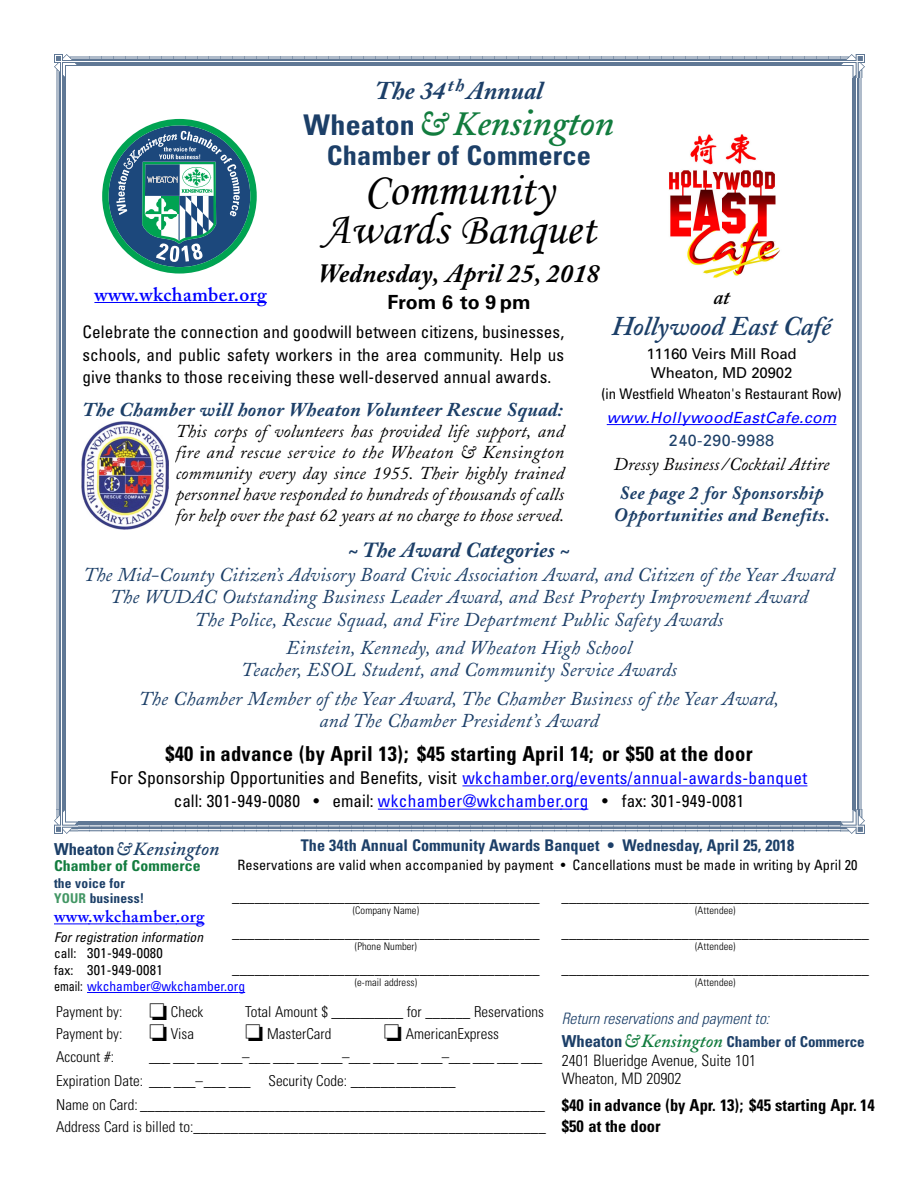
<style>
.page{position:relative;width:918px;height:1188px;background:#fff}
.page>*{position:absolute;margin:0;border:0;box-sizing:border-box;transform-origin:0 0}
.t1{font:46.5px "Monotype Corsiva";letter-spacing:.005em;color:#000}
.t2{font:45px "Monotype Corsiva";letter-spacing:.005em;color:#000}
.t3{font:italic 600 37.5px "Adobe Caslon";letter-spacing:-.01em;color:#127c3e}
.t4{font:700 condensed 27px "Univers";letter-spacing:.01em;color:#1c3f68;scale:1.05 1}
.t5{font:italic 600 27px "Adobe Caslon";letter-spacing:-.005em;color:#1c3f68}
.t6{font:italic 700 26.25px "Adobe Caslon";letter-spacing:.005em;color:#000}
.t7{font:italic 700 25.5px "Adobe Caslon";color:#1c3f68}
.t8{font:italic 700 21.3px "Adobe Caslon";letter-spacing:.005em;color:#1c3f68}
.t9{font:italic 600 21px "Adobe Caslon";color:#000}
.t10{font:700 condensed 20.7px "Univers";letter-spacing:.015em;color:#000}
.t11{font:italic 19.5px/22.2px "Adobe Caslon";letter-spacing:.01em;color:#1c3f68;text-align:center}
.t12{font:italic 700 19.5px "Adobe Caslon";letter-spacing:.01em;color:#1c3f68}
.t13{font:italic 600 19.5px "Adobe Caslon";color:#1c3f68}
.t14{font:600 19.5px "Adobe Caslon";letter-spacing:.02em;color:#00f}
.t15{font:700 19.5px "Univers";color:#000}
.t16{font:italic 700 18.75px/21.8px "Adobe Caslon";letter-spacing:.02em;color:#1c3f68;text-align:center}
.t17{font:italic 18px/21px "Adobe Caslon";letter-spacing:.005em;color:#000;text-align:justify}
.t18{font:condensed 17.7px "Univers";color:#000}
.t19{font:condensed 17.25px/22.5px "Univers";letter-spacing:.005em;color:#000;text-align:justify}
.t20{font:600 16.8px "Adobe Caslon";letter-spacing:.025em;color:#00f}
.t21{font:700 condensed 16.5px/21px "Univers";color:#000}
.t22{font:700 condensed 16.2px "Univers";letter-spacing:.005em;color:#1c3f68}
.t23{font:16.2px "Univers";letter-spacing:.03em;color:#1c3f68}
.t24{font:300 condensed 15.75px/18.8px "Univers";color:#000}
.t25{font:italic 300 condensed 15.75px "Univers";color:#1c3f68}
.t26{font:italic 15.3px "Univers";color:#00f}
.t27{font:300 condensed 15px/24px "Univers";color:#000}
.t28{font:700 condensed 15px "Univers";color:#1c3f68}
.t29{font:15px/18.8px "Univers";letter-spacing:-.01em;color:#000}
.t30{font:700 condensed 15px "Univers";letter-spacing:.01em;color:#127c3e;scale:1.05 1}
.t31{font:condensed 14.7px "Univers";letter-spacing:-.005em;color:#000}
.t32{font:condensed 14.25px/16.5px "Univers";letter-spacing:.005em;color:#000}
.t33{font:condensed 13.5px "Univers";color:#00f}
.t34{font:italic condensed 13.5px "Univers";color:#000}
.t35{font:700 condensed 13.5px/15px "Univers";letter-spacing:.015em;color:#1c3f68}
.t36{font:300 condensed 10.5px "Univers";letter-spacing:.01em;color:#000}
.s1{font-family:"Univers";font-weight:700;font-style:normal;font-stretch:condensed;font-size:28.5px;color:#1c3f68}
.s2{font-size:33.75px}
.s3{font-size:17.25px;color:#00f}
.s4{color:#00f}
.s5{font-family:"Univers";font-weight:700;font-style:normal;font-stretch:condensed;font-size:16.5px}
.s6{font-size:18.3px}
.s7{color:#429664}
.s8{font-size:13.5px}
.s9{color:#000}
.s10{font-size:16.5px}
.s11{font-family:"Adobe Caslon";font-weight:600;font-style:italic;font-stretch:normal;font-size:18.3px;color:#127c3e}
</style>
<div class="page">
<img style="left:54px;top:54px;width:24px;height:24px">
<svg style="left:78px;top:56px;width:762px;height:10px;background:#8698ae"></svg>
<img style="left:840px;top:54px;width:24px;height:24px">
<img style="left:852px;top:78px;width:10px;height:731px">
<img style="left:840px;top:809px;width:24px;height:24px">
<svg style="left:78px;top:821px;width:762px;height:11px;background:#889aaf"></svg>
<img style="left:54px;top:809px;width:24px;height:24px">
<img style="left:56px;top:78px;width:10px;height:731px">
<hr style="left:462px;top:785px;width:85px;height:1px;background:#00f">
<svg style="left:546px;top:785px;width:19px;height:1px"></svg>
<hr style="left:565px;top:785px;width:160px;height:1px;background:#00f">
<hr style="left:725px;top:785px;width:82px;height:1px;background:#00f">
<hr style="left:378px;top:809px;width:184px;height:1px;background:#00f">
<svg style="left:560px;top:809px;width:28px;height:1px"></svg>
<svg style="left:102px;top:119px;width:155px;height:155px"></svg>
<hr style="left:54px;top:923px;width:36px;height:1px;background:#00f">
<hr style="left:88px;top:923px;width:34px;height:1px;background:#00f">
<hr style="left:122px;top:923px;width:55px;height:1px;background:#00f">
<svg style="left:176px;top:923px;width:29px;height:1px"></svg>
<hr style="left:87px;top:992px;width:138px;height:1px;background:#00f">
<svg style="left:225px;top:992px;width:20px;height:1px"></svg>
<hr style="left:94px;top:302px;width:41px;height:1px;background:#00f">
<hr style="left:134px;top:302px;width:38px;height:1px;background:#00f">
<hr style="left:172px;top:302px;width:63px;height:1px;background:#00f">
<hr style="left:234px;top:302px;width:33px;height:1px;background:#00f">
<img style="left:669px;top:134px;width:111px;height:144px">
<img style="left:81px;top:422px;width:87px;height:108px">
<hr style="left:607px;top:424px;width:39px;height:1px;background:#00f">
<hr style="left:646px;top:424px;width:190px;height:1px;background:#00f">
<h3 class="t7" style="left:375px;top:80px;width:169px">The 34<sup>th</sup>Annual</h3>
<h3 class="t3" style="left:304px;top:107px;width:312px"><span class="s1">Wheaton</span><span class="s2">&amp; K</span>ensington</h3>
<h3 class="t4" style="left:327px;top:146px;width:253px">Chamber of Commerce</h3>
<h1 class="t1" style="left:364px;top:168px;width:191px">Community</h1>
<h2 class="t2" style="left:322px;top:208px;width:275px">Awards Banquet</h2>
<h3 class="t6" style="left:318px;top:263px;width:283px">Wednesday, April 25, 2018</h3>
<h3 class="t15" style="left:388px;top:294px;width:144px">From 6 to 9 pm</h3>
<h3 class="t14" style="left:94px;top:286px;width:174px">www.wkchamber.org</h3>
<h3 class="t9" style="left:713px;top:288px;width:18px">at</h3>
<h3 class="t5" style="left:612px;top:315px;width:221px">Hollywood East Café</h3>
<p class="t29" style="left:646px;top:346px;width:152px">11160 Veirs Mill Road<br>Wheaton, MD 20902</p>
<p class="t31" style="left:602px;top:388px;width:242px">(in Westfield Wheaton's Restaurant Row)</p>
<p class="t26" style="left:607px;top:412px;width:234px">www.HollywoodEastCafe.com</p>
<p class="t23" style="left:669px;top:434px;width:107px">240-290-9988</p>
<p class="t17" style="left:614px;top:456px;width:217px">Dressy Business /Cocktail Attire</p>
<p class="t16" style="left:614px;top:484px;width:218px">See page 2 for Sponsorship<br>Opportunities and Benefits.</p>
<p class="t19" style="left:83px;top:322px;width:483px">Celebrate the connection and goodwill between citizens, businesses, schools, and public safety workers in the area community. Help us give thanks to those receiving these well-deserved annual awards.</p>
<h3 class="t12" style="left:82px;top:401px;width:482px">The Chamber will honor Wheaton Volunteer Rescue Squad:</h3>
<p class="t17" style="left:176px;top:422px;width:390px">This corps of volunteers has provided life support, and fire and rescue service to the Wheaton &amp; Kensington community every day since 1955. Their highly trained personnel have responded to hundreds of thousands of calls for help over the past 62 years at no charge to those served.</p>
<h3 class="t8" style="left:348px;top:541px;width:224px">~ The Award Categories ~</h3>
<p class="t11" style="left:83px;top:566px;width:752px">The Mid-County Citizen’s Advisory Board Civic Association Award, and Citizen of the Year Award<br>The WUDAC Outstanding Business Leader Award, and Best Property Improvement Award<br>The Police, Rescue Squad, and Fire Department Public Safety Awards</p>
<h3 class="t11" style="left:241px;top:639px;width:437px">Einstein, Kennedy, and Wheaton High School<br>Teacher, ESOL Student, and Community Service Awards</h3>
<h3 class="t11" style="left:139px;top:690px;width:642px">The Chamber Member of the Year Award, The Chamber Business of the Year Award, and The Chamber President’s Award</h3>
<h3 class="t10" style="left:165px;top:746px;width:589px">$40 in advance (by April 13); $45 starting April 14; or $50 at the door</h3>
<p class="t18" style="left:111px;top:771px;width:698px">For Sponsorship Opportunities and Benefits, visit <span class="s3">wkchamber.org/events/annual-awards-banquet</span></p>
<p class="t19" style="left:174px;top:792px;width:572px">call: 301-949-0080 • email: <span class="s4">wkchamber@wkchamber.org</span> • fax: 301-949-0081</p>
<p class="t22" style="left:301px;top:840px;width:495px">The 34th Annual Community Awards Banquet • Wednesday, April 25, 2018</p>
<p class="t32" style="left:238px;top:858px;width:621px">Reservations are valid when accompanied by payment • Cancellations must be made in writing by April 20</p>
<h3 class="t13" style="left:54px;top:840px;width:167px"><span class="s5">Wheaton</span><span class="s6">&amp;K</span>ensington</h3>
<p class="t30" style="left:54px;top:860px;width:141px">Chamber of Commerce</p>
<p class="t35" style="left:54px;top:877px;width:92px">the voice for<br><span class="s7">YOUR</span> business!</p>
<p class="t20" style="left:54px;top:910px;width:152px">www.wkchamber.org</p>
<p class="t34" style="left:54px;top:932px;width:153px">Forregistration information</p>
<p class="t32" style="left:54px;top:946px;width:110px"><span class="s8">call:</span> 301-949-0080 <span class="s8">fax:</span> 301-949-0081</p>
<p class="t33" style="left:54px;top:981px;width:193px"><span class="s9">email:</span> wkchamber@wkchamber.org</p>
<p class="t27" style="left:232px;top:886px;width:309px">_________________________________________</p>
<p class="t36" style="left:353px;top:906px;width:68px">(Company Name)</p>
<p class="t27" style="left:232px;top:922px;width:309px">_________________________________________</p>
<p class="t36" style="left:355px;top:942px;width:64px">(Phone Number)</p>
<p class="t27" style="left:232px;top:958px;width:309px">_________________________________________</p>
<p class="t36" style="left:355px;top:978px;width:64px">(e-mail address)</p>
<p class="t27" style="left:562px;top:886px;width:309px">_________________________________________</p>
<p class="t36" style="left:695px;top:906px;width:42px">(Attendee)</p>
<p class="t27" style="left:562px;top:922px;width:309px">_________________________________________</p>
<p class="t36" style="left:695px;top:942px;width:42px">(Attendee)</p>
<p class="t27" style="left:562px;top:958px;width:309px">_________________________________________</p>
<p class="t36" style="left:695px;top:978px;width:42px">(Attendee)</p>
<p class="t27" style="left:56px;top:1001px;width:149px">Payment by: ❏ Check</p>
<p class="t27" style="left:245px;top:1001px;width:300px">Total Amount $ __________ for ______ Reservations</p>
<p class="t27" style="left:56px;top:1023px;width:139px">Payment by: ❏ Visa</p>
<p class="t27" style="left:245px;top:1023px;width:88px">❏ MasterCard</p>
<p class="t27" style="left:384px;top:1023px;width:117px">❏ AmericanExpress</p>
<p class="t27" style="left:56px;top:1046px;width:59px">Account #:</p>
<p class="t27" style="left:56px;top:1046px;width:490px;text-indent:93px">___ ___ ___ ___–___ ___ ___ ___–___ ___ ___ ___–___ ___ ___ ___<br>Expiration Date: ___ ___–___ ___ Security Code: ______________<br>Name on Card: ______________________________________________________</p>
<p class="t27" style="left:56px;top:1117px;width:491px">Address Card is billed to:_______________________________________________</p>
<p class="t25" style="left:562px;top:1013px;width:212px">Return reservations and paymentto:</p>
<p class="t28" style="left:562px;top:1036px;width:304px"><span class="s10">Wheaton</span><span class="s11">&amp;Kensington</span> Chamber of Commerce</p>
<p class="t24" style="left:562px;top:1052px;width:196px">2401 Blueridge Avenue, Suite 101<br>Wheaton, MD 20902</p>
<p class="t21" style="left:562px;top:1097px;width:314px">$40 in advance (by Apr. 13); $45 starting Apr. 14 $50 at the door</p>
</div>
